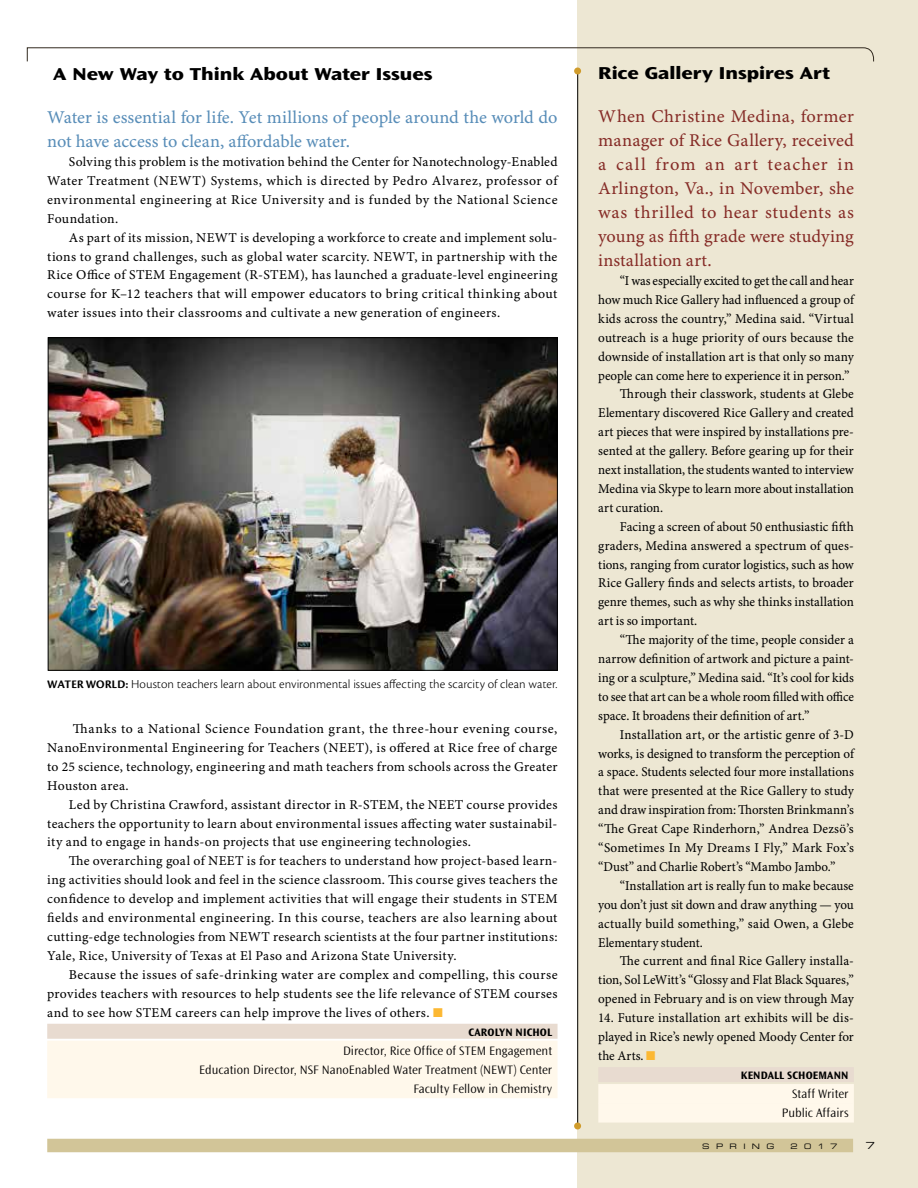
<style>
.page{position:relative;width:918px;height:1188px;background:#fff}
.page>*{position:absolute;margin:0;border:0;box-sizing:border-box;transform-origin:0 0}
.t1{font:18px/24px "Minion Pro Capt";letter-spacing:.01em;color:#862c27;text-align:justify}
.t2{font:18px/24px "Minion Pro Capt";letter-spacing:-.005em;color:#588db8}
.t3{font:800 expanded 18px "Ocean Sans Std";color:#000}
.t4{font:13.5px/18.9px "Minion Pro Capt";letter-spacing:.005em;color:#000;text-align:justify}
.t5{font:13.5px/18.9px "Minion Pro Capt";letter-spacing:.005em;color:#000;text-align:justify;scale:.96 1}
.t6{font:13.5px "Minion Pro Capt";letter-spacing:.005em;color:#000;scale:.95 1}
.t7{font:13.5px "Minion Pro Capt";letter-spacing:.005em;color:#000;scale:.94 1}
.t8{font:300 12.75px/19px "Ocean Sans Std";color:#000;text-align:right}
.t9{font:12.75px "Cronos Pro Lt Capt";letter-spacing:.005em;color:#000}
.t10{font:700 11.25px "Ocean Sans Std";letter-spacing:.01em;color:#000}
.t11{font:9.75px "Eurostile LT Std Ex 2";color:#000}
.t12{font:7.5px "Eurostile LT Std Ex 2";letter-spacing:.85em;color:#000}
.s1{font-family:"Cronos Pro Bold Disp";font-size:12px}
.s2{color:#fcb833}
</style>
<div class="page">
<div style="left:578px;top:0;width:340px;height:1188px;background:#ede7d3"></div>
<img style="left:50px;top:340px;width:506px;height:329px">
<svg style="left:27px;top:47px;width:848px;height:15px"></svg>
<hr style="left:577px;top:70px;width:1px;height:1056px;background:#000">
<div style="left:574px;top:68px;width:7px;height:6px;background:#d09c2c;border-radius:50%"></div>
<div style="left:574px;top:1123px;width:7px;height:6px;background:#d09c2c;border-radius:50%"></div>
<div style="left:47px;top:1139px;width:806px;height:13px;background:#d2c598"></div>
<div style="left:47px;top:1024px;width:511px;height:15px;background:#e8dbd0"></div>
<div style="left:47px;top:1041px;width:511px;height:19px;background:#fff8eb"></div>
<div style="left:47px;top:1060px;width:511px;height:19px;background:#fff8eb"></div>
<div style="left:47px;top:1079px;width:511px;height:19px;background:#fff8eb"></div>
<div style="left:598px;top:1067px;width:256px;height:15px;background:#e8dbd0"></div>
<div style="left:598px;top:1084px;width:256px;height:20px;background:#fff8eb"></div>
<div style="left:598px;top:1103px;width:256px;height:20px;background:#fff8eb"></div>
<h1 class="t3" style="left:53px;top:64px;width:381px">A New Way to Think About Water Issues</h1>
<h1 class="t2" style="left:47px;top:106px;width:512px">Water is essential for life. Yet millions of people around the world do not have access to clean, affordable water.</h1>
<p class="t4" style="left:47px;top:153px;width:512px;text-indent:22px">Solving this problem is the motivation behind the Center for Nanotechnology-Enabled Water Treatment (NEWT) Systems, which is directed by Pedro Alvarez, professor of environmental engineering at Rice University and is funded by the National Science Foundation.</p>
<p class="t4" style="left:47px;top:229px;width:512px;text-indent:22px">As part of its mission, NEWT is developing a workforce to create and implement solu&shy;tions to grand challenges, such as global water scarcity. NEWT, in partnership with the Rice Office of STEM Engagement (R-STEM), has launched a graduate-level engineering course for K–12 teachers that will empower educators to bring critical thinking about water issues into their classrooms and cultivate a new generation of engineers.</p>
<p class="t9" style="left:47px;top:677px;width:512px"><span class="s1">WATER WORLD:</span> Houston teachers learn about environmental issues affecting the scarcity of clean water.</p>
<p class="t4" style="left:47px;top:720px;width:512px;text-indent:26px">Thanks to a National Science Foundation grant, the three-hour evening course, NanoEnvironmental Engineering for Teachers (NEET), is offered at Rice free of charge to 25 science, technology, engineering and math teachers from schools across the Greater Houston area.</p>
<p class="t4" style="left:47px;top:796px;width:512px;text-indent:22px">Led by Christina Crawford, assistant director in R-STEM, the NEET course provides teachers the opportunity to learn about environmental issues affecting water sustainabil&shy;ity and to engage in hands-on projects that use engineering technologies.</p>
<p class="t4" style="left:47px;top:852px;width:512px;text-indent:22px">The overarching goal of NEET is for teachers to understand how project-based learn&shy;ing activities should look and feel in the science classroom. This course gives teachers the confidence to develop and implement activities that will engage their students in STEM fields and environmental engineering. In this course, teachers are also learning about cutting-edge technologies from NEWT research scientists at the four partner institutions:<br>Yale, Rice, University of Texas at El Paso and Arizona State University.</p>
<p class="t4" style="left:47px;top:966px;width:512px;text-indent:22px">Because the issues of safe-drinking water are complex and compelling, this course provides teachers with resources to help students see the life relevance of STEM courses and to see how STEM careers can help improve the lives of others. <span class="s2">■</span></p>
<p class="t10" style="left:468px;top:1026px;width:85px">CAROLYN NICHOL</p>
<p class="t8" style="left:199px;top:1041px;width:355px">Director, Rice Office of STEM Engagement<br>Education Director, NSF NanoEnabled Water Treatment (NEWT) Center<br>Faculty Fellow in Chemistry</p>
<h1 class="t3" style="left:598px;top:63px;width:233px">Rice Gallery Inspires Art</h1>
<h1 class="t1" style="left:598px;top:105px;width:257px">When Christine Medina, former manager of Rice Gallery, received a call from an art teacher in Arlington, Va., in November, she was thrilled to hear students as young as fifth grade were studying installation art.</h1>
<p class="t7" style="left:620px;top:273px;width:250px">“I was especially excited to get the call and hear</p>
<p class="t6" style="left:598px;top:292px;width:271px">how much Rice Gallery had influenced a group of</p>
<p class="t5" style="left:598px;top:310px;width:268px">kids across the country,” Medina said. “Virtual</p>
<p class="t5" style="left:598px;top:329px;width:268px">outreach is a huge priority of ours because the</p>
<p class="t5" style="left:598px;top:348px;width:268px">downside of installation art is that only so many</p>
<p class="t6" style="left:598px;top:367px;width:266px">people can come here to experience it in person.”</p>
<p class="t5" style="left:620px;top:385px;width:245px">Through their classwork, students at Glebe</p>
<p class="t5" style="left:598px;top:404px;width:268px">Elementary discovered Rice Gallery and created</p>
<p class="t5" style="left:598px;top:423px;width:268px">art pieces that were inspired by installations pre-</p>
<p class="t5" style="left:598px;top:442px;width:268px">sented at the gallery. Before gearing up for their</p>
<p class="t6" style="left:598px;top:462px;width:271px">next installation, the students wanted to interview</p>
<p class="t6" style="left:598px;top:481px;width:271px">Medina via Skype to learn more about installation</p>
<p class="t6" style="left:598px;top:499px;width:70px">art curation.</p>
<p class="t5" style="left:620px;top:518px;width:245px">Facing a screen of about 50 enthusiastic fifth</p>
<p class="t5" style="left:598px;top:537px;width:268px">graders, Medina answered a spectrum of ques-</p>
<p class="t6" style="left:598px;top:556px;width:271px">tions, ranging from curator logistics, such as how</p>
<p class="t5" style="left:598px;top:574px;width:268px">Rice Gallery finds and selects artists, to broader</p>
<p class="t6" style="left:598px;top:594px;width:271px">genre themes, such as why she thinks installation</p>
<p class="t6" style="left:598px;top:613px;width:106px">art is so important.</p>
<p class="t5" style="left:620px;top:631px;width:245px">“The majority of the time, people consider a</p>
<p class="t6" style="left:598px;top:651px;width:271px">narrow definition of artwork and picture a paint-</p>
<p class="t6" style="left:598px;top:670px;width:271px">ing or a sculpture,” Medina said. “It’s cool for kids</p>
<p class="t7" style="left:598px;top:688px;width:273px">to see that art can be a whole room filled with office</p>
<p class="t6" style="left:598px;top:707px;width:224px">space. It broadens their definition of art.”</p>
<p class="t5" style="left:620px;top:726px;width:245px">Installation art, or the artistic genre of 3-D</p>
<p class="t6" style="left:598px;top:745px;width:271px">works, is designed to transform the perception of</p>
<p class="t5" style="left:598px;top:763px;width:268px">a space. Students selected four more installations</p>
<p class="t5" style="left:598px;top:782px;width:268px">that were presented at the Rice Gallery to study</p>
<p class="t6" style="left:598px;top:802px;width:271px">and draw inspiration from: Thorsten Brinkmann’s</p>
<p class="t5" style="left:598px;top:820px;width:268px">“The Great Cape Rinderhorn,” Andrea Dezsö’s</p>
<p class="t5" style="left:598px;top:839px;width:268px">“Sometimes In My Dreams I Fly,” Mark Fox’s</p>
<p class="t6" style="left:598px;top:859px;width:251px">“Dust” and Charlie Robert’s “Mambo Jambo.”</p>
<p class="t6" style="left:620px;top:877px;width:248px">“Installation art is really fun to make because</p>
<p class="t6" style="left:598px;top:896px;width:271px">you don’t just sit down and draw anything — you</p>
<p class="t5" style="left:598px;top:915px;width:268px">actually build something,” said Owen, a Glebe</p>
<p class="t6" style="left:598px;top:934px;width:111px">Elementary student.</p>
<p class="t5" style="left:620px;top:952px;width:245px">The current and final Rice Gallery installa-</p>
<p class="t6" style="left:598px;top:972px;width:271px">tion, Sol LeWitt’s “Glossy and Flat Black Squares,”</p>
<p class="t5" style="left:598px;top:990px;width:268px">opened in February and is on view through May</p>
<p class="t5" style="left:598px;top:1009px;width:268px">14. Future installation art exhibits will be dis&shy;played in Rice’s newly opened Moody Center for the Arts. <span class="s2">■</span></p>
<p class="t10" style="left:741px;top:1069px;width:109px">KENDALL SCHOEMANN</p>
<p class="t8" style="left:782px;top:1085px;width:68px">Staff Writer<br>Public Affairs</p>
<p class="t12" style="left:702px;top:1141px;width:74px">SPRING</p>
<p class="t12" style="left:791px;top:1141px;width:49px">2017</p>
<p class="t11" style="left:866px;top:1139px;width:11px">7</p>
</div>
